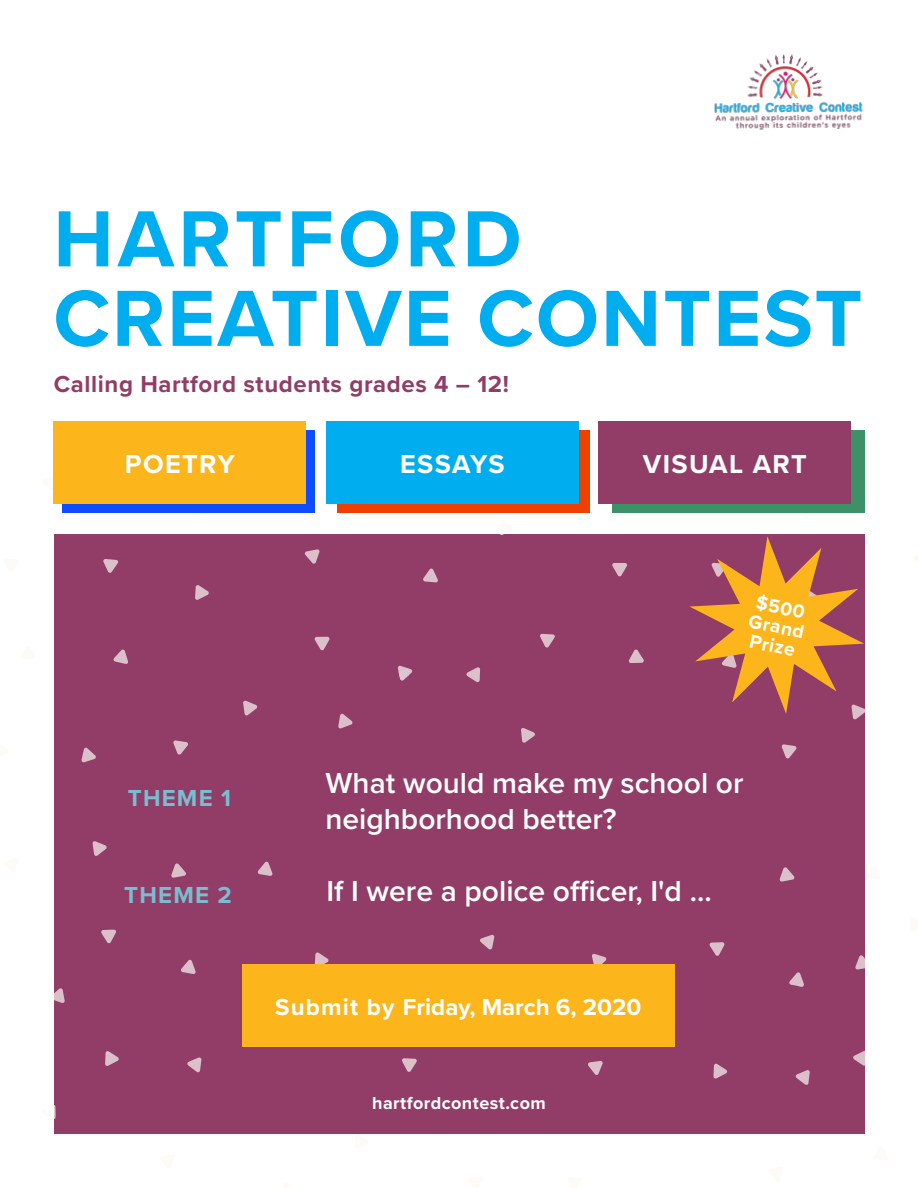
<style>
.page{position:relative;width:918px;height:1188px;background:#fff}
.page>*{position:absolute;margin:0;border:0;box-sizing:border-box;transform-origin:0 0}
.Paragraph_Style_1{font:700 82.5px/79.5px "Proxima Nova";letter-spacing:.025em;color:#00adee}
.t1{font:600 30px/36px "Proxima Nova";color:#fff}
.Paragraph_Style_1-2{font:700 27px "Proxima Nova";letter-spacing:.05em;color:#fff}
.Paragraph_Style_1-3{font:700 24px "Proxima Nova";letter-spacing:.025em;color:#913d67}
.Paragraph_Style_1-4{font:700 24px "Proxima Nova";color:#fff}
.Paragraph_Style_1-5{font:700 24px "Proxima Nova";letter-spacing:.05em;color:#79bed0}
.Paragraph_Style_1-6{font:700 19.5px "Proxima Nova";color:#fff}
.t2{font:700 18px "Proxima Nova";letter-spacing:.025em;color:#fff}
</style>
<div class="page">
<div style="left:54px;top:534px;width:810px;height:600px;background:#913d67"></div>
<svg style="left:103px;top:559px;width:15px;height:14px"></svg>
<svg style="left:195px;top:585px;width:14px;height:15px"></svg>
<svg style="left:53px;top:475px;width:1px;height:16px"></svg>
<svg style="left:257px;top:862px;width:16px;height:14px"></svg>
<svg style="left:243px;top:701px;width:15px;height:15px"></svg>
<svg style="left:113px;top:650px;width:15px;height:14px"></svg>
<div style="left:0;top:743px;width:9px;height:16px;background:#fcfaf5"></div>
<svg style="left:173px;top:740px;width:15px;height:15px"></svg>
<svg style="left:171px;top:863px;width:15px;height:15px"></svg>
<svg style="left:338px;top:714px;width:15px;height:15px"></svg>
<svg style="left:314px;top:637px;width:16px;height:14px"></svg>
<svg style="left:304px;top:549px;width:16px;height:15px"></svg>
<svg style="left:92px;top:841px;width:15px;height:15px"></svg>
<svg style="left:81px;top:748px;width:15px;height:15px"></svg>
<svg style="left:187px;top:1057px;width:15px;height:16px"></svg>
<svg style="left:54px;top:1105px;width:1px;height:15px"></svg>
<svg style="left:101px;top:930px;width:15px;height:14px"></svg>
<svg style="left:54px;top:988px;width:11px;height:15px"></svg>
<svg style="left:105px;top:1051px;width:14px;height:15px"></svg>
<svg style="left:181px;top:960px;width:15px;height:14px"></svg>
<svg style="left:521px;top:728px;width:14px;height:15px"></svg>
<svg style="left:628px;top:650px;width:16px;height:13px"></svg>
<svg style="left:612px;top:563px;width:15px;height:14px"></svg>
<svg style="left:781px;top:744px;width:16px;height:15px"></svg>
<svg style="left:423px;top:569px;width:15px;height:14px"></svg>
<svg style="left:779px;top:867px;width:16px;height:15px"></svg>
<svg style="left:398px;top:666px;width:15px;height:15px"></svg>
<svg style="left:540px;top:634px;width:15px;height:14px"></svg>
<svg style="left:466px;top:667px;width:14px;height:16px"></svg>
<svg style="left:795px;top:1070px;width:15px;height:15px"></svg>
<svg style="left:592px;top:954px;width:15px;height:11px"></svg>
<svg style="left:709px;top:942px;width:16px;height:14px"></svg>
<svg style="left:588px;top:1061px;width:15px;height:14px"></svg>
<svg style="left:315px;top:952px;width:14px;height:13px"></svg>
<svg style="left:480px;top:935px;width:14px;height:15px"></svg>
<svg style="left:402px;top:1058px;width:15px;height:14px"></svg>
<svg style="left:713px;top:1064px;width:14px;height:15px"></svg>
<svg style="left:789px;top:972px;width:15px;height:15px"></svg>
<svg style="left:855px;top:955px;width:10px;height:15px"></svg>
<div style="left:910px;top:917px;width:8px;height:15px;background:#fcfaf5"></div>
<svg style="left:853px;top:1051px;width:12px;height:15px"></svg>
<img style="left:714px;top:54px;width:150px;height:76px">
<svg style="left:690px;top:536px;width:175px;height:184px"></svg>
<div style="left:612px;top:430px;width:252px;height:83px;background:#3d9167"></div>
<div style="left:337px;top:430px;width:253px;height:83px;background:#ee4100"></div>
<div style="left:63px;top:430px;width:252px;height:83px;background:#0e4cff"></div>
<div style="left:54px;top:421px;width:252px;height:83px;background:#fcb61c"></div>
<div style="left:326px;top:421px;width:253px;height:83px;background:#00adee"></div>
<div style="left:599px;top:421px;width:252px;height:83px;background:#913d67"></div>
<div style="left:242px;top:965px;width:433px;height:82px;background:#fcb61c"></div>
<p class="Paragraph_Style_1" style="left:53px;top:197px;width:811px">HARTFORD<br>CREATIVE CONTEST</p>
<p class="Paragraph_Style_1-3" style="left:54px;top:366px;width:457px">Calling Hartford students grades 4 – 12!</p>
<p class="Paragraph_Style_1-2" style="left:125px;top:444px;width:111px">POETRY</p>
<p class="Paragraph_Style_1-2" style="left:400px;top:444px;width:106px">ESSAYS</p>
<p class="Paragraph_Style_1-2" style="left:643px;top:444px;width:165px">VISUAL ART</p>
<p class="Paragraph_Style_1-5" style="left:128px;top:780px;width:105px">THEME 1</p>
<p class="Paragraph_Style_1-6" style="left:759px;top:588px;width:51px;rotate:12deg">$500</p>
<p class="Paragraph_Style_1-6" style="left:752px;top:606px;width:58px;rotate:12deg">Grand</p>
<p class="Paragraph_Style_1-6" style="left:753px;top:626px;width:48px;rotate:12deg">Prize</p>
<p class="t1" style="left:326px;top:764px;width:420px">What would make my school or neighborhood better?</p>
<p class="Paragraph_Style_1-5" style="left:124px;top:877px;width:109px">THEME 2</p>
<p class="t1" style="left:326px;top:872px;width:387px">If I were a police officer, I'd ...</p>
<p class="Paragraph_Style_1-4" style="left:275px;top:989px;width:368px">Submit by Friday, March 6, 2020</p>
<p class="t2" style="left:372px;top:1090px;width:175px">hartfordcontest.com</p>
</div>
